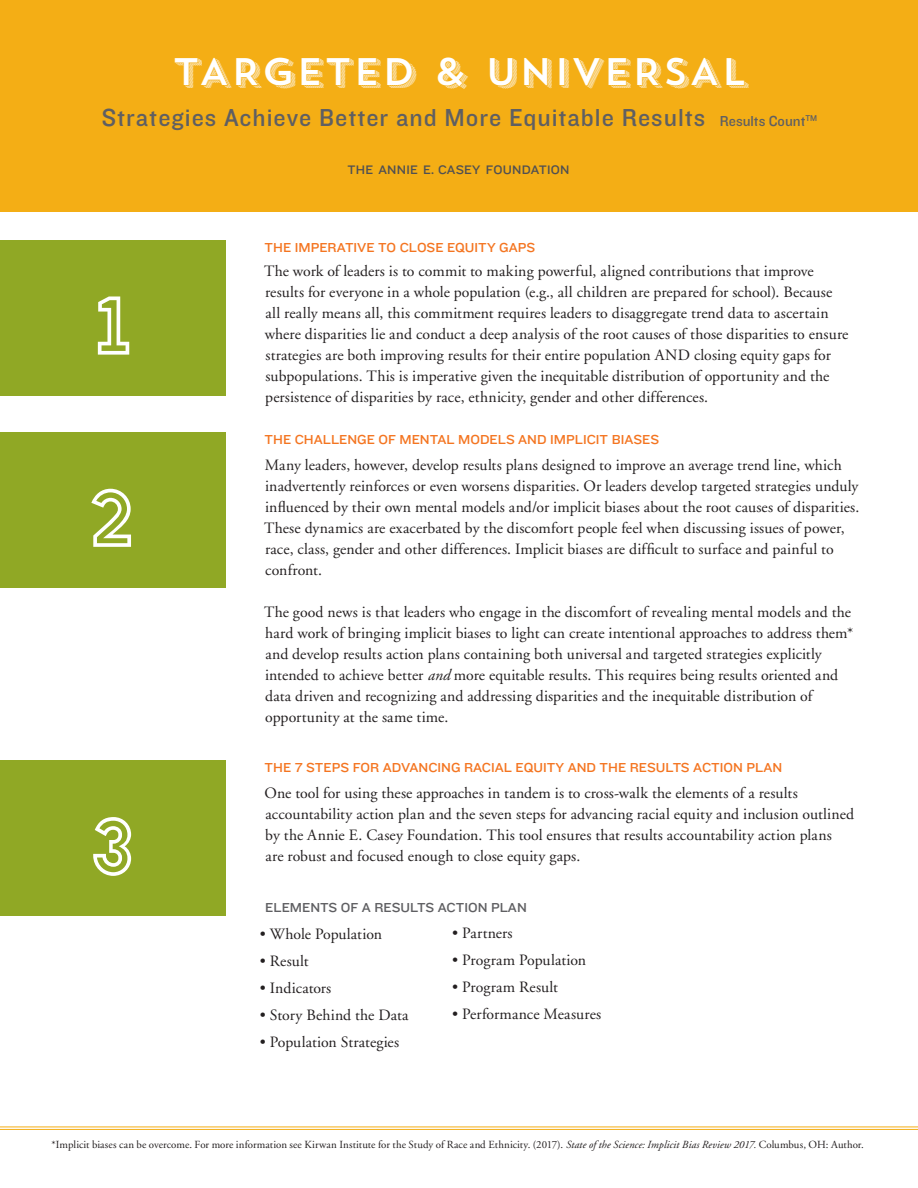
<style>
.page{position:relative;width:918px;height:1188px;background:#fff}
.page>*{position:absolute;margin:0;border:0;box-sizing:border-box;transform-origin:0 0}
.chapter_number_ambul{font:91.8px "Ambule BT Outline";color:#fff}
.chapter_title{font:38.25px "Trend Sans Four";letter-spacing:.03em;color:#fff}
.t1{font:25.5px "Knockout HTF31 Junior Middlewt";letter-spacing:.04em;color:#5f5f62}
.Body_Text{font:15.75px/21px "Adobe Garamond";letter-spacing:.005em;color:#231f20}
.callout_head{font:13.5px "Knockout HTF32 Junior Cruiserwt";color:#f47521}
.Body_Text-2{font:13.5px "Knockout HTF32 Junior Cruiserwt";color:#5f5f62}
.t2{font:12.75px "Knockout HTF32 Junior Cruiserwt";letter-spacing:.015em;color:#505052}
.Body_Text-3{font:10.8px "Adobe Garamond";letter-spacing:.005em;color:#231f20}
.s1{font-size:15px}
.s2{font-family:"Interstate";font-size:11.85px}
.s3{font-style:italic}
</style>
<div class="page">
<div style="left:0;top:0;width:918px;height:211px;background:#f4ae15"></div>
<div style="left:0;top:240px;width:226px;height:155px;background:#90a825"></div>
<div style="left:0;top:432px;width:226px;height:156px;background:#90a825"></div>
<div style="left:0;top:760px;width:226px;height:156px;background:#90a825"></div>
<hr style="left:0;top:1127px;width:918px;height:1px;background:#f4ae15">
<hr style="left:0;top:1129px;width:918px;height:1px;background:#f4ae15">
<p class="chapter_title" style="left:173px;top:47px;width:575px">TARGETED &amp; UNIVERSAL</p>
<p class="t1" style="left:102px;top:104px;width:717px">Strategies Achieve Better and More Equitable Results <span class="s1">Results Count</span><sup>TM</sup></p>
<p class="t2" style="left:347px;top:163px;width:224px">THE ANNIE E<span class="s2">.</span> CASEY FOUNDATION</p>
<p class="chapter_number_ambul" style="left:95px;top:264px;width:37px">1</p>
<p class="chapter_number_ambul" style="left:92px;top:457px;width:43px">2</p>
<p class="chapter_number_ambul" style="left:92px;top:785px;width:44px">3</p>
<p class="callout_head" style="left:265px;top:240px;width:272px">THE IMPERATIVE TO CLOSE EQUITY GAPS</p>
<p class="Body_Text" style="left:264px;top:261px;width:586px">The work of leaders is to commit to making powerful, aligned contributions that improve results for everyone in a whole population (e.g., all children are prepared for school). Because all really means all, this commitment requires leaders to disaggregate trend data to ascertain where disparities lie and conduct a deep analysis of the root causes of those disparities to ensure strategies are both improving results for their entire population AND closing equity gaps for subpopulations. This is imperative given the inequitable distribution of opportunity and the persistence of disparities by race, ethnicity, gender and other differences.</p>
<p class="callout_head" style="left:265px;top:432px;width:396px">THE CHALLENGE OF MENTAL MODELS AND IMPLICIT BIASES</p>
<p class="Body_Text" style="left:264px;top:455px;width:597px">Many leaders, however, develop results plans designed to improve an average trend line, which inadvertently reinforces or even worsens disparities. Or leaders develop targeted strategies unduly influenced by their own mental models and/or implicit biases about the root causes of disparities.<br>These dynamics are exacerbated by the discomfort people feel when discussing issues of power, race, class, gender and other differences. Implicit biases are difficult to surface and painful to confront.</p>
<p class="Body_Text" style="left:264px;top:602px;width:591px">The good news is that leaders who engage in the discomfort of revealing mental models and the hard work of bringing implicit biases to light can create intentional approaches to address them* and develop results action plans containing both universal and targeted strategies explicitly intended to achieve better <span class="s3">and</span> more equitable results. This requires being results oriented and data driven and recognizing and addressing disparities and the inequitable distribution of opportunity at the same time.</p>
<p class="callout_head" style="left:265px;top:760px;width:519px">THE 7 STEPS FOR ADVANCING RACIAL EQUITY AND THE RESULTS ACTION PLAN</p>
<p class="Body_Text" style="left:265px;top:783px;width:591px">One tool for using these approaches in tandem is to cross-walk the elements of a results accountability action plan and the seven steps for advancing racial equity and inclusion outlined by the Annie E. Casey Foundation. This tool ensures that results accountability action plans<br>are robust and focused enough to close equity gaps.</p>
<p class="Body_Text-2" style="left:265px;top:900px;width:263px">ELEMENTS OF A RESULTS ACTION PLAN</p>
<p class="Body_Text" style="left:260px;top:924px;width:124px">• Whole Population</p>
<p class="Body_Text" style="left:260px;top:951px;width:50px">• Result</p>
<p class="Body_Text" style="left:260px;top:978px;width:73px">• Indicators</p>
<p class="Body_Text" style="left:260px;top:1005px;width:150px">• Story Behind the Data</p>
<p class="Body_Text" style="left:260px;top:1032px;width:141px">• Population Strategies</p>
<p class="Body_Text" style="left:452px;top:923px;width:62px">• Partners</p>
<p class="Body_Text" style="left:452px;top:950px;width:136px">• Program Population</p>
<p class="Body_Text" style="left:452px;top:977px;width:107px">• Program Result</p>
<p class="Body_Text" style="left:452px;top:1004px;width:151px">• Performance Measures</p>
<p class="Body_Text-3" style="left:52px;top:1139px;width:814px">*Implicit biases can be overcome. For more information see Kirwan Institute for the Study of Race and Ethnicity. (2017). <span class="s3">State of the Science: Implicit Bias Review 2017.</span> Columbus, OH: Author.</p>
</div>
